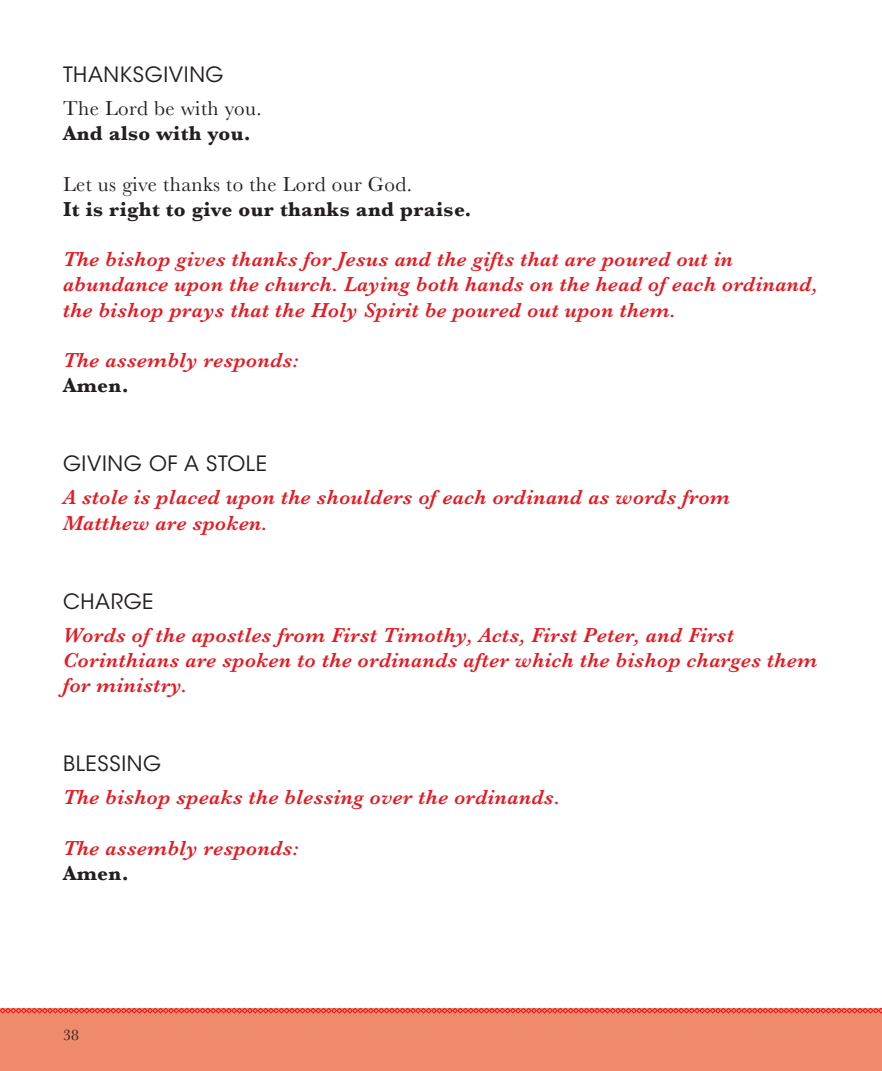
<style>
.page{position:relative;width:882px;height:1071px;background:#fff}
.page>*{position:absolute;margin:0;border:0;box-sizing:border-box;transform-origin:0 0}
.t1{font:italic 600 21px/25.2px "Baskerville";letter-spacing:.02em;color:#e51a23}
.t2{font:700 21px "Baskerville";letter-spacing:.02em;color:#231f20}
.t3{font:21px "Baskerville";letter-spacing:.02em;color:#231f20}
.t4{font:21px "ITC Avant Garde Std";letter-spacing:.03em;color:#231f20}
.t5{font:15.75px "Baskerville";color:#231f20}
</style>
<div class="page">
<div style="left:0;top:1008px;width:882px;height:63px;background:#f08a6d"></div>
<svg style="left:0;top:1008px;width:882px;height:6px"></svg>
<p class="t4" style="left:63px;top:62px;width:162px">THANKSGIVING</p>
<p class="t3" style="left:63px;top:95px;width:200px">The Lord be with you.</p>
<p class="t2" style="left:63px;top:119px;width:189px">And also with you.</p>
<p class="t3" style="left:63px;top:170px;width:350px">Let us give thanks to the Lord our God.</p>
<p class="t2" style="left:63px;top:194px;width:410px">It is right to give our thanks and praise.</p>
<p class="t1" style="left:63px;top:247px;width:756px">The bishop gives thanks for Jesus and the gifts that are poured out in abundance upon the church. Laying both hands on the head of each ordinand, the bishop prays that the Holy Spirit be poured out upon them.</p>
<p class="t1" style="left:63px;top:348px;width:237px">The assembly responds:</p>
<p class="t2" style="left:63px;top:371px;width:67px">Amen.</p>
<p class="t4" style="left:63px;top:451px;width:206px">GIVING OF A STOLE</p>
<p class="t1" style="left:63px;top:485px;width:669px">A stole is placed upon the shoulders of each ordinand as words from<br>Matthew are spoken.</p>
<p class="t4" style="left:63px;top:588px;width:92px">CHARGE</p>
<p class="t1" style="left:63px;top:622px;width:756px">Words of the apostles from First Timothy, Acts, First Peter, and First<br>Corinthians are spoken to the ordinands after which the bishop charges them for ministry.</p>
<p class="t4" style="left:63px;top:751px;width:100px">BLESSING</p>
<p class="t1" style="left:63px;top:785px;width:499px">The bishop speaks the blessing over the ordinands.</p>
<p class="t1" style="left:63px;top:835px;width:237px">The assembly responds:</p>
<p class="t2" style="left:63px;top:858px;width:67px">Amen.</p>
<p class="t5" style="left:63px;top:1025px;width:18px">38</p>
</div>
